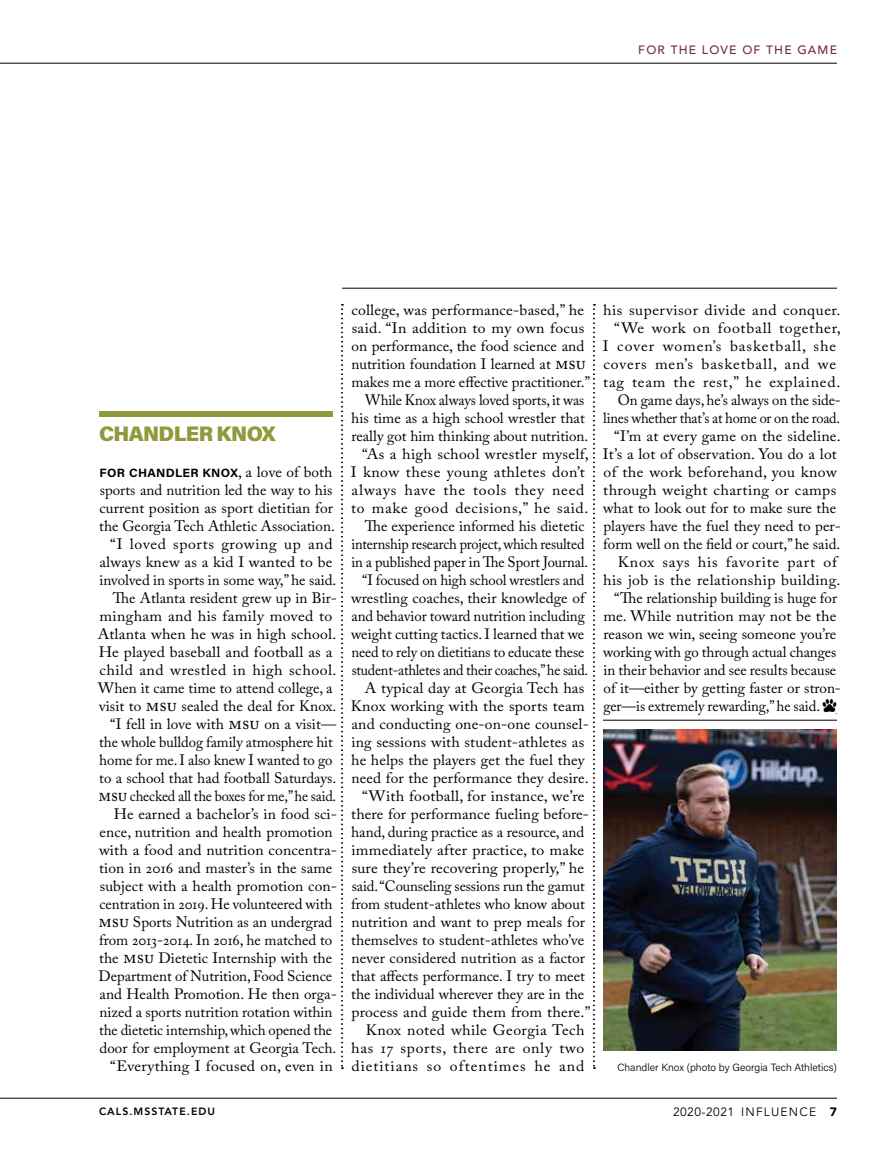
<style>
.page{position:relative;width:891px;height:1161px;background:#fff}
.page>*{position:absolute;margin:0;border:0;box-sizing:border-box;transform-origin:0 0}
.FL_H2_RuleAbove{font:900 21px "Acumin Pro";letter-spacing:-.03em;color:#91993c}
.Body_01_-_Text{font:15px/18px "Adobe Caslon Pro";letter-spacing:.005em;color:#000}
.Body_01_-_Text-2{font:15px/18px "Adobe Caslon Pro";letter-spacing:.005em;color:#000;text-align:center;scale:1.05 1}
.Body_01_-_Text-3{font:15px/18px "Adobe Caslon Pro";letter-spacing:.005em;color:#000;scale:1.04 1}
.Body_01_-_Text-4{font:15px/18px "Adobe Caslon Pro";letter-spacing:.03em;color:#000;scale:1.05 1}
.Body_01_-_Text-5{font:15px/18px "Adobe Caslon Pro";letter-spacing:.05em;color:#000;scale:1.05 1}
.Lead_UptoComma{font:15px/18px "Adobe Caslon Pro";color:#000}
.Body_01_-_Text-6{font:15px/18px "Adobe Caslon Pro";letter-spacing:-.015em;color:#000;text-align:right}
.Body_01_-_Text-7{font:15px/18px "Adobe Caslon Pro";letter-spacing:.025em;color:#000;text-align:right;scale:1.05 1}
.Body_01_-_Text-8{font:15px "Adobe Caslon Pro";letter-spacing:.035em;color:#000;scale:1.05 1}
.Lead_UptoComma-2{font:700 12px "Acumin Pro";letter-spacing:.025em;color:#000}
.t1{font:12px "Avenir LT Std";letter-spacing:.1em;color:#000}
.t2{font:500 12px "Avenir LT Std";letter-spacing:.1em;color:#712d3e}
.Caption_-_No_Rules{font:300 10.5px "Acumin Pro";color:#000}
.t3{font:800 10.5px "Avenir LT Std";letter-spacing:.1em;color:#000}
.s1{font-family:"Adobe Caslon Pro";font-weight:400;font-size:15px}
.s2{font-size:18px}
.s3{font-family:"Bulldog Bol"}
.s4{font-weight:900}
</style>
<div class="page">
<hr style="left:603px;top:720px;width:234px;height:1px;background:#000">
<hr style="left:342px;top:288px;width:495px;height:1px;background:#000">
<hr style="left:0;top:1098px;width:837px;height:1px;background:#000">
<hr style="left:0;top:63px;width:837px;height:1px;background:#000">
<div style="left:99px;top:411px;width:234px;height:6px;background:#91993c"></div>
<svg style="left:341px;top:304px;width:2px;height:765px"></svg>
<svg style="left:593px;top:304px;width:2px;height:765px"></svg>
<img style="left:603px;top:729px;width:234px;height:322px">
<p class="t2" style="left:638px;top:43px;width:200px">FOR THE LOVE OF THE GAME</p>
<p class="FL_H2_RuleAbove" style="left:99px;top:419px;width:178px">CHANDLER KNOX</p>
<p class="Lead_UptoComma-2" style="left:100px;top:464px;width:235px">FOR CHANDLER KNOX<span class="s1">, a love of both</span></p>
<p class="Lead_UptoComma" style="left:99px;top:481px;width:237px">sports and nutrition led the way to his current position as sport dietitian for the Georgia Tech Athletic Association.</p>
<p class="Body_01_-_Text-2" style="left:99px;top:535px;width:227px">“I loved sports growing up and always knew as a kid I wanted to be involved in sports in some way,” he said.</p>
<p class="Body_01_-_Text" style="left:98px;top:589px;width:241px;text-indent:15px">The Atlanta resident grew up in Bir&shy;mingham and his family moved to Atlanta when he was in high school.<br>He played baseball and football as a child and wrestled in high school.<br>When it came time to attend college, a visit to <span class="s2">MSU</span> sealed the deal for Knox.</p>
<p class="Body_01_-_Text" style="left:99px;top:715px;width:239px;text-indent:12px">“I fell in love with <span class="s2">MSU</span> on a visit— the whole bulldog family atmosphere hit home for me. I also knew I wanted to go to a school that had football Saturdays.<br><span class="s2">MSU</span> checked all the boxes for me,” he said.</p>
<p class="Body_01_-_Text" style="left:99px;top:805px;width:240px;text-indent:15px">He earned a bachelor’s in food sci&shy;ence, nutrition and health promotion with a food and nutrition concentra&shy;tion in 2016 and master’s in the same subject with a health promotion con&shy;centration in 2019. He volunteered with <span class="s2">MSU</span> Sports Nutrition as an undergrad from 2013-2014. In 2016, he matched to the <span class="s2">MSU</span> Dietetic Internship with the Department of Nutrition, Food Science and Health Promotion. He then orga&shy;nized a sports nutrition rotation within the dietetic internship, which opened the door for employment at Georgia Tech.</p>
<p class="Body_01_-_Text-2" style="left:110px;top:1057px;width:213px">“Everything I focused on, even in</p>
<p class="Body_01_-_Text-2" style="left:351px;top:301px;width:229px;text-align:left">college, was performance-based,” he said. “In addition to my own focus on performance, the food science and nutrition foundation I learned at <span class="s2">MSU </span>makes me a more effective practitioner.”</p>
<p class="Body_01_-_Text" style="left:351px;top:391px;width:239px;text-indent:14px">While Knox always loved sports, it was his time as a high school wrestler that really got him thinking about nutrition.</p>
<p class="Body_01_-_Text-4" style="left:351px;top:445px;width:228px;text-indent:11px">“As a high school wrestler myself,<br>I know these young athletes don’t always have the tools they need to make good decisions,” he said.</p>
<p class="Body_01_-_Text" style="left:351px;top:517px;width:238px;text-indent:13px">The experience informed his dietetic internship research project, which resulted in a published paper in The Sport Journal.</p>
<p class="Body_01_-_Text" style="left:351px;top:571px;width:239px;text-align:center">“I focused on high school wrestlers and wrestling coaches, their knowledge of and behavior toward nutrition including weight cutting tactics. I learned that we need to rely on dietitians to educate these student-athletes and their coaches,” he said.</p>
<p class="Body_01_-_Text-3" style="left:351px;top:679px;width:231px;text-indent:14px">A typical day at Georgia Tech has Knox working with the sports team and conducting one-on-one counsel&shy;ing sessions with student-athletes as he helps the players get the fuel they need for the performance they desire.</p>
<p class="Body_01_-_Text-2" style="left:351px;top:787px;width:229px">“With football, for instance, we’re there for performance fueling before&shy;hand, during practice as a resource, and immediately after practice, to make sure they’re recovering properly,” he said. “Counseling sessions run the gamut from student-athletes who know about nutrition and want to prep meals for themselves to student-athletes who’ve never considered nutrition as a factor that affects performance. I try to meet the individual wherever they are in the process and guide them from there.”</p>
<p class="Body_01_-_Text-2" style="left:351px;top:1021px;width:224px;text-align:justify;text-indent:15px">Knox noted while Georgia Tech has 17 sports, there are only two dietitians so oftentimes he and</p>
<p class="Body_01_-_Text-8" style="left:603px;top:301px;width:227px">his supervisor divide and conquer.</p>
<p class="Body_01_-_Text-5" style="left:603px;top:319px;width:228px;text-indent:11px">“We work on football together,<br>I cover women’s basketball, she covers men’s basketball, and we tag team the rest,” he explained.</p>
<p class="Body_01_-_Text-6" style="left:603px;top:391px;width:239px">On game days, he’s always on the side&shy;lines whether that’s at home or on the road.</p>
<p class="Body_01_-_Text-2" style="left:603px;top:427px;width:228px;text-align:left;text-indent:11px">“I’m at every game on the sideline.<br>It’s a lot of observation. You do a lot of the work beforehand, you know through weight charting or camps what to look out for to make sure the players have the fuel they need to per&shy;form well on the field or court,” he said.</p>
<p class="Body_01_-_Text-7" style="left:603px;top:553px;width:228px">Knox says his favorite part of his job is the relationship building.</p>
<p class="Body_01_-_Text" style="left:603px;top:589px;width:239px;text-align:center">“The relationship building is huge for me. While nutrition may not be the reason we win, seeing someone you’re working with go through actual changes in their behavior and see results because of it—either by getting faster or stron&shy;ger—is extremely rewarding,” he said. <span class="s3">∏</span></p>
<p class="Caption_-_No_Rules" style="left:617px;top:1060px;width:221px">Chandler Knox (photo by Georgia Tech Athletics)</p>
<p class="t3" style="left:99px;top:1105px;width:118px">CALS.MSSTATE.EDU</p>
<p class="t1" style="left:673px;top:1105px;width:165px">2020-2021 INFLUENCE <span class="s4">7</span></p>
</div>
